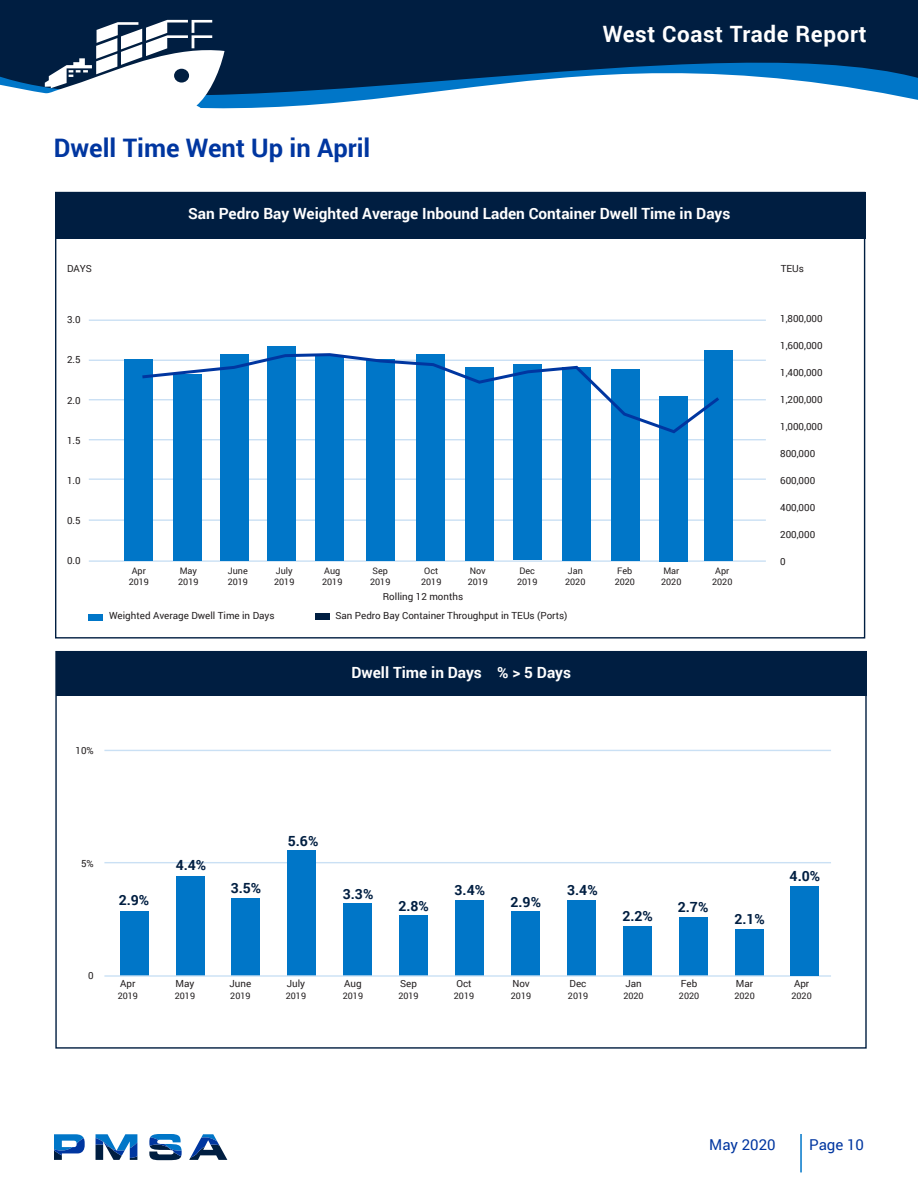
<style>
.page{position:relative;width:918px;height:1188px;background:#fff}
.page>*{position:absolute;margin:0;border:0;box-sizing:border-box;transform-origin:0 0}
.t1{font:700 25.5px "Roboto";color:#0036a0}
.t2{font:700 22.5px "Roboto";letter-spacing:.025em;color:#fff}
.t3{font:700 15.45px "Roboto";color:#fff}
.t4{font:15px "Roboto";color:#0036a0}
.t5{font:700 13.95px "Roboto";color:#001e41}
.t6{font:9.75px "Roboto";color:#231f20}
.t7{font:9px "Roboto";color:#231f20}
</style>
<div class="page">
<svg style="left:0;top:0;width:918px;height:109px;fill:#001e41"></svg>
<svg style="left:54px;top:1134px;width:31px;height:26px"></svg>
<svg style="left:96px;top:1134px;width:41px;height:26px"></svg>
<svg style="left:149px;top:1134px;width:33px;height:26px"></svg>
<svg style="left:189px;top:1134px;width:38px;height:26px"></svg>
<svg style="left:37px;top:20px;width:188px;height:89px"></svg>
<hr style="left:800px;top:1134px;width:2px;height:38px;background:#0076c8">
<hr style="left:104px;top:862px;width:727px;height:1px;background:#cae0f4">
<div style="left:344px;top:903px;width:28px;height:73px;background:#0076c8"></div>
<hr style="left:104px;top:750px;width:727px;height:1px;background:#cae0f4">
<div style="left:56px;top:651px;width:811px;height:44px;background:#001e41"></div>
<div style="left:232px;top:898px;width:28px;height:78px;background:#0076c8"></div>
<div style="left:120px;top:911px;width:28px;height:65px;background:#0076c8"></div>
<div style="left:176px;top:876px;width:28px;height:100px;background:#0076c8"></div>
<div style="left:288px;top:850px;width:28px;height:126px;background:#0076c8"></div>
<div style="left:400px;top:915px;width:28px;height:61px;background:#0076c8"></div>
<div style="left:512px;top:911px;width:28px;height:65px;background:#0076c8"></div>
<div style="left:456px;top:900px;width:28px;height:76px;background:#0076c8"></div>
<hr style="left:89px;top:519px;width:677px;height:2px;background:#cae0f4">
<div style="left:55px;top:192px;width:810px;height:46px;background:#001e41"></div>
<hr style="left:89px;top:560px;width:677px;height:2px;background:#cae0f4">
<div style="left:89px;top:614px;width:14px;height:6px;background:#0076c8"></div>
<div style="left:315px;top:613px;width:15px;height:7px;background:#001e41"></div>
<hr style="left:89px;top:478px;width:677px;height:2px;background:#cae0f4">
<hr style="left:89px;top:439px;width:677px;height:1px;background:#cae0f4">
<hr style="left:89px;top:399px;width:677px;height:1px;background:#cae0f4">
<hr style="left:89px;top:360px;width:677px;height:1px;background:#cae0f4">
<div style="left:416px;top:355px;width:29px;height:206px;background:#0076c8"></div>
<div style="left:514px;top:365px;width:28px;height:195px;background:#0076c8"></div>
<div style="left:704px;top:350px;width:29px;height:211px;background:#0076c8"></div>
<div style="left:124px;top:360px;width:29px;height:201px;background:#0076c8"></div>
<div style="left:173px;top:375px;width:28px;height:186px;background:#0076c8"></div>
<div style="left:220px;top:355px;width:28px;height:206px;background:#0076c8"></div>
<div style="left:267px;top:347px;width:28px;height:214px;background:#0076c8"></div>
<div style="left:315px;top:356px;width:29px;height:205px;background:#0076c8"></div>
<div style="left:366px;top:360px;width:29px;height:201px;background:#0076c8"></div>
<hr style="left:89px;top:320px;width:677px;height:1px;background:#cae0f4">
<div style="left:465px;top:367px;width:29px;height:194px;background:#0076c8"></div>
<div style="left:568px;top:900px;width:28px;height:76px;background:#0076c8"></div>
<div style="left:562px;top:367px;width:29px;height:194px;background:#0076c8"></div>
<div style="left:624px;top:926px;width:28px;height:50px;background:#0076c8"></div>
<div style="left:611px;top:369px;width:29px;height:192px;background:#0076c8"></div>
<div style="left:680px;top:917px;width:28px;height:59px;background:#0076c8"></div>
<div style="left:660px;top:397px;width:28px;height:165px;background:#0076c8"></div>
<svg style="left:139px;top:352px;width:580px;height:83px"></svg>
<div style="left:736px;top:929px;width:28px;height:47px;background:#0076c8"></div>
<hr style="left:104px;top:975px;width:727px;height:2px;background:#cae0f4">
<div style="left:791px;top:886px;width:28px;height:90px;background:#0076c8"></div>
<p class="t1" style="left:54px;top:130px;width:318px">Dwell Time Went Up in April</p>
<h2 class="t2" style="left:603px;top:18px;width:265px">West Coast Trade Report</h2>
<p class="t6" style="left:67px;top:262px;width:26px">DAYS</p>
<p class="t6" style="left:67px;top:313px;width:15px">3.0</p>
<p class="t6" style="left:67px;top:353px;width:15px">2.5</p>
<p class="t6" style="left:67px;top:393px;width:15px">2.0</p>
<p class="t6" style="left:67px;top:433px;width:15px">1.5</p>
<p class="t6" style="left:67px;top:473px;width:15px">1.0</p>
<p class="t6" style="left:67px;top:513px;width:15px">0.5</p>
<p class="t6" style="left:67px;top:553px;width:15px">0.0</p>
<p class="t3" style="left:188px;top:202px;width:544px">San Pedro Bay Weighted Average Inbound Laden Container Dwell Time in Days</p>
<p class="t7" style="left:132px;top:564px;width:16px">Apr</p>
<p class="t7" style="left:180px;top:564px;width:19px">May</p>
<p class="t7" style="left:228px;top:564px;width:21px">June</p>
<p class="t7" style="left:276px;top:564px;width:18px">July</p>
<p class="t7" style="left:324px;top:564px;width:18px">Aug</p>
<p class="t7" style="left:373px;top:564px;width:17px">Sep</p>
<p class="t7" style="left:424px;top:564px;width:16px">Oct</p>
<p class="t7" style="left:470px;top:564px;width:17px">Nov</p>
<p class="t7" style="left:520px;top:564px;width:17px">Dec</p>
<p class="t7" style="left:568px;top:564px;width:17px">Jan</p>
<p class="t7" style="left:617px;top:564px;width:17px">Feb</p>
<p class="t7" style="left:663px;top:564px;width:17px">Mar</p>
<p class="t7" style="left:715px;top:564px;width:16px">Apr</p>
<p class="t7" style="left:129px;top:575px;width:22px">2019</p>
<p class="t7" style="left:178px;top:575px;width:22px">2019</p>
<p class="t7" style="left:228px;top:575px;width:22px">2019</p>
<p class="t7" style="left:274px;top:575px;width:22px">2019</p>
<p class="t7" style="left:322px;top:575px;width:22px">2019</p>
<p class="t7" style="left:370px;top:575px;width:22px">2019</p>
<p class="t7" style="left:421px;top:575px;width:22px">2019</p>
<p class="t7" style="left:468px;top:575px;width:22px">2019</p>
<p class="t7" style="left:517px;top:575px;width:22px">2019</p>
<p class="t7" style="left:565px;top:575px;width:22px">2020</p>
<p class="t7" style="left:615px;top:575px;width:22px">2020</p>
<p class="t7" style="left:661px;top:575px;width:22px">2020</p>
<p class="t7" style="left:712px;top:575px;width:22px">2020</p>
<p class="t6" style="left:383px;top:590px;width:82px">Rolling 12 months</p>
<p class="t6" style="left:109px;top:609px;width:167px">Weighted Average Dwell Time in Days</p>
<p class="t6" style="left:335px;top:609px;width:234px">San Pedro Bay Container Throughput in TEUs (Ports)</p>
<p class="t3" style="left:351px;top:662px;width:221px">Dwell Time in Days % &gt; 5 Days</p>
<p class="t6" style="left:76px;top:744px;width:20px">10%</p>
<p class="t6" style="left:781px;top:262px;width:25px">TEUs</p>
<p class="t6" style="left:780px;top:311px;width:44px">1,800,000</p>
<p class="t6" style="left:780px;top:338px;width:44px">1,600,000</p>
<p class="t6" style="left:780px;top:365px;width:44px">1,400,000</p>
<p class="t6" style="left:780px;top:392px;width:44px">1,200,000</p>
<p class="t6" style="left:780px;top:419px;width:44px">1,000,000</p>
<p class="t6" style="left:780px;top:446px;width:37px">800,000</p>
<p class="t6" style="left:780px;top:473px;width:37px">600,000</p>
<p class="t6" style="left:780px;top:500px;width:37px">400,000</p>
<p class="t6" style="left:780px;top:527px;width:37px">200,000</p>
<p class="t6" style="left:780px;top:554px;width:7px">0</p>
<p class="t6" style="left:81px;top:856px;width:14px">5%</p>
<p class="t6" style="left:88px;top:969px;width:7px">0</p>
<p class="t5" style="left:176px;top:856px;width:32px">4.4%</p>
<p class="t5" style="left:288px;top:831px;width:32px">5.6%</p>
<p class="t5" style="left:231px;top:878px;width:32px">3.5%</p>
<p class="t5" style="left:455px;top:880px;width:32px">3.4%</p>
<p class="t5" style="left:343px;top:884px;width:32px">3.3%</p>
<p class="t5" style="left:119px;top:890px;width:32px">2.9%</p>
<p class="t5" style="left:511px;top:892px;width:32px">2.9%</p>
<p class="t5" style="left:399px;top:896px;width:32px">2.8%</p>
<p class="t5" style="left:567px;top:880px;width:32px">3.4%</p>
<p class="t5" style="left:622px;top:907px;width:32px">2.2%</p>
<p class="t5" style="left:678px;top:898px;width:32px">2.7%</p>
<p class="t5" style="left:734px;top:909px;width:32px">2.1%</p>
<p class="t5" style="left:790px;top:866px;width:32px">4.0%</p>
<p class="t6" style="left:120px;top:976px;width:17px">Apr</p>
<p class="t6" style="left:176px;top:976px;width:20px">May</p>
<p class="t6" style="left:230px;top:976px;width:23px">June</p>
<p class="t6" style="left:287px;top:976px;width:20px">July</p>
<p class="t6" style="left:344px;top:976px;width:19px">Aug</p>
<p class="t6" style="left:400px;top:976px;width:18px">Sep</p>
<p class="t6" style="left:456px;top:976px;width:17px">Oct</p>
<p class="t6" style="left:512px;top:976px;width:19px">Nov</p>
<p class="t6" style="left:570px;top:976px;width:18px">Dec</p>
<p class="t6" style="left:625px;top:976px;width:18px">Jan</p>
<p class="t6" style="left:681px;top:976px;width:18px">Feb</p>
<p class="t6" style="left:736px;top:976px;width:19px">Mar</p>
<p class="t6" style="left:794px;top:976px;width:17px">Apr</p>
<p class="t7" style="left:118px;top:989px;width:22px">2019</p>
<p class="t7" style="left:175px;top:989px;width:22px">2019</p>
<p class="t7" style="left:230px;top:989px;width:22px">2019</p>
<p class="t7" style="left:286px;top:989px;width:22px">2019</p>
<p class="t7" style="left:343px;top:989px;width:22px">2019</p>
<p class="t7" style="left:398px;top:989px;width:22px">2019</p>
<p class="t7" style="left:454px;top:989px;width:22px">2019</p>
<p class="t7" style="left:511px;top:989px;width:22px">2019</p>
<p class="t7" style="left:568px;top:989px;width:22px">2019</p>
<p class="t7" style="left:623px;top:989px;width:22px">2020</p>
<p class="t7" style="left:679px;top:989px;width:22px">2020</p>
<p class="t7" style="left:735px;top:989px;width:22px">2020</p>
<p class="t7" style="left:792px;top:989px;width:22px">2020</p>
<h3 class="t4" style="left:709px;top:1134px;width:68px">May 2020</h3>
<h3 class="t4" style="left:809px;top:1134px;width:56px">Page 10</h3>
</div>
